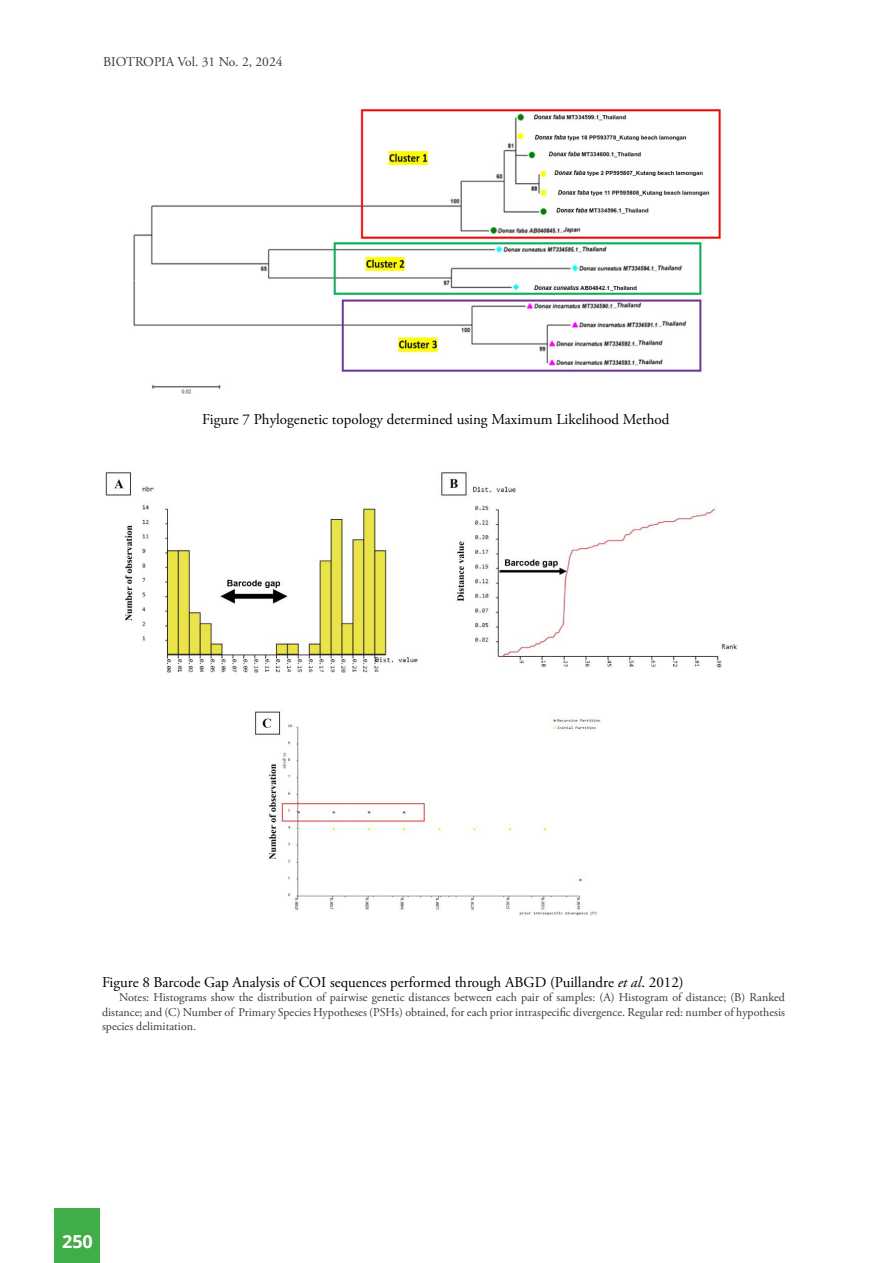
<style>
.page{position:relative;width:893px;height:1263px;background:#fff}
.page>*{position:absolute;margin:0;border:0;box-sizing:border-box;transform-origin:0 0}
.t1{font:700 18px "Open Sans";color:#fff}
.t2{font:15px "Adobe Garamond Pro";color:#000}
.t3{font:13.5px "Adobe Garamond Pro";color:#3a3939}
.t4{font:12px/14.4px "Adobe Garamond Pro";color:#3a3939;text-align:justify}
.s1{font-style:italic}
</style>
<div class="page">
<div style="left:55px;top:1209px;width:45px;height:54px;background:#41ad49"></div>
<img style="left:133px;top:109px;width:589px;height:285px">
<img style="left:105px;top:472px;width:632px;height:444px">
<p class="t3" style="left:103px;top:53px;width:181px">BIOTROPIA Vol. 31 No. 2, 2024</p>
<p class="t2" style="left:202px;top:410px;width:469px">Figure 7 Phylogenetic topology determined using Maximum Likelihood Method</p>
<p class="t2" style="left:102px;top:973px;width:583px">Figure 8 Barcode Gap Analysis of COI sequences performed through ABGD (Puillandre <span class="s1">et al</span>. 2012)</p>
<p class="t4" style="left:102px;top:991px;width:684px;text-indent:17px">Notes: Histograms show the distribution of pairwise genetic distances between each pair of samples: (A) Histogram of distance; (B) Ranked distance; and (C) Number of Primary Species Hypotheses (PSHs) obtained, for each prior intraspecific divergence. Regular red: number of hypothesis species delimitation.</p>
<h1 class="t1" style="left:62px;top:1228px;width:32px">250</h1>
</div>
